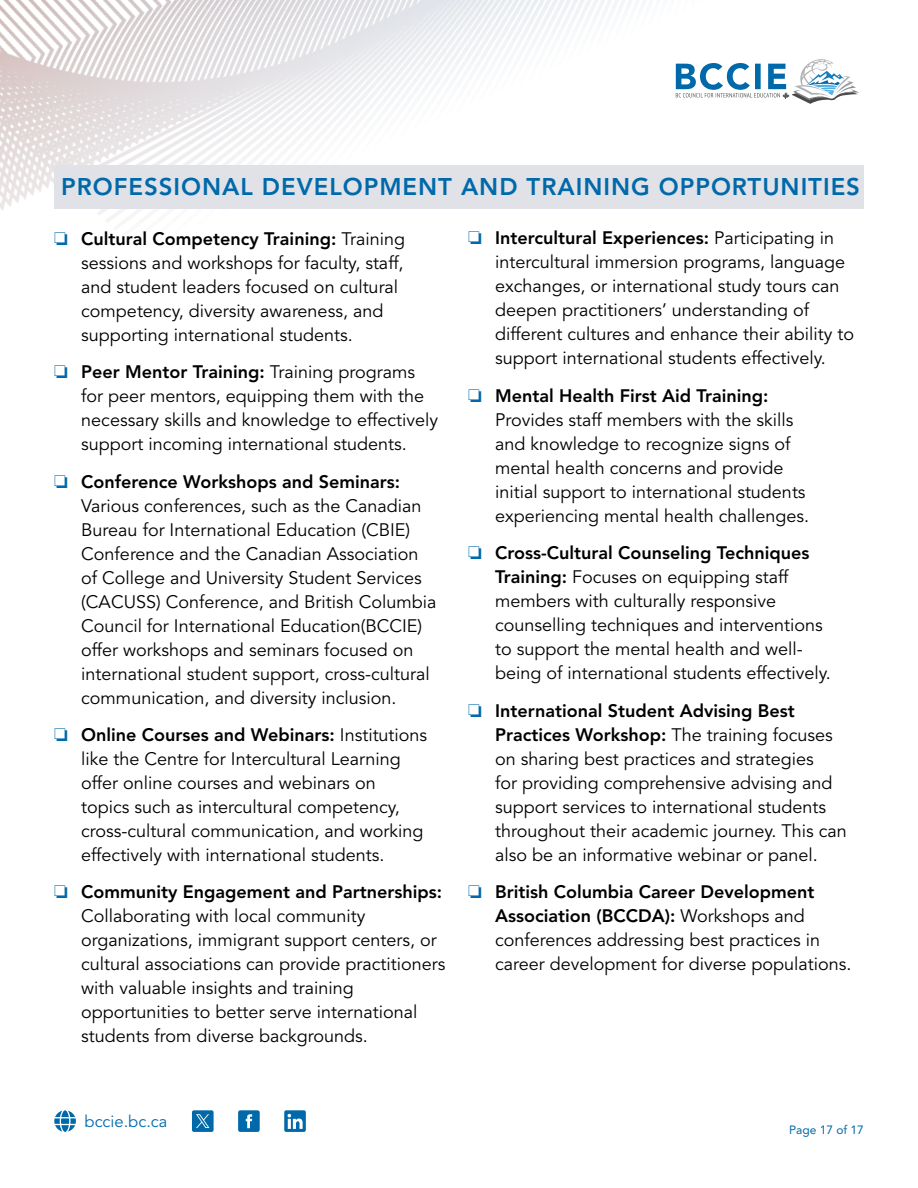
<style>
.page{position:relative;width:918px;height:1188px;background:#fff}
.page>*{position:absolute;margin:0;border:0;box-sizing:border-box;transform-origin:0 0}
.t1{font:800 24px "Avenir LT Std";letter-spacing:.04em;color:#0069aa}
.t2{font:18px/24px "Avenir LT Std";color:#000}
.t3{font:16.5px "Avenir LT Std";color:#0069aa}
.t4{font:12px "Avenir LT Std";color:#0069aa}
.s1{color:#0069aa}
.s2{font-weight:800}
</style>
<div class="page">
<svg style="left:192px;top:1110px;width:22px;height:22px"></svg>
<svg style="left:238px;top:1110px;width:22px;height:22px"></svg>
<svg style="left:284px;top:1110px;width:22px;height:22px"></svg>
<svg style="left:54px;top:1110px;width:22px;height:22px"></svg>
<img style="left:0;top:0;width:864px;height:222px">
<div style="left:54px;top:166px;width:810px;height:43px;background:#e0e2e8"></div>
<h1 class="t1" style="left:61px;top:173px;width:801px">PROFESSIONAL DEVELOPMENT AND TRAINING OPPORTUNITIES</h1>
<p class="t2" style="left:81px;top:227px;width:325px;text-indent:-27px"><span class="s1">❏</span> <span class="s2">Cultural Competency Training:</span> Training sessions and workshops for faculty, staff, and student leaders focused on cultural competency, diversity awareness, and supporting international students.</p>
<p class="t2" style="left:81px;top:360px;width:358px;text-indent:-27px"><span class="s1">❏</span> <span class="s2">Peer Mentor Training:</span> Training programs for peer mentors, equipping them with the necessary skills and knowledge to effectively support incoming international students.</p>
<p class="t2" style="left:81px;top:470px;width:357px;text-indent:-27px"><span class="s1">❏</span> <span class="s2">Conference Workshops and Seminars:<br></span>Various conferences, such as the Canadian Bureau for International Education (CBIE)<br>Conference and the Canadian Association of College and University Student Services (CACUSS) Conference, and British Columbia Council for International Education(BCCIE) offer workshops and seminars focused on international student support, cross-cultural communication, and diversity inclusion.</p>
<p class="t2" style="left:81px;top:723px;width:347px;text-indent:-27px"><span class="s1">❏</span> <span class="s2">Online Courses and Webinars:</span> Institutions like the Centre for Intercultural Learning offer online courses and webinars on topics such as intercultural competency, cross-cultural communication, and working effectively with international students.</p>
<p class="t2" style="left:81px;top:881px;width:366px;text-indent:-27px"><span class="s1">❏</span> <span class="s2">Community Engagement and Partnerships:<br></span>Collaborating with local community organizations, immigrant support centers, or cultural associations can provide practitioners with valuable insights and training opportunities to better serve international students from diverse backgrounds.</p>
<p class="t2" style="left:495px;top:227px;width:360px;text-indent:-27px"><span class="s1">❏</span> <span class="s2">Intercultural Experiences:</span> Participating in intercultural immersion programs, language exchanges, or international study tours can deepen practitioners’ understanding of different cultures and enhance their ability to support international students effectively.</p>
<p class="t2" style="left:495px;top:384px;width:316px;text-indent:-27px"><span class="s1">❏</span> <span class="s2">Mental Health First Aid Training:<br></span>Provides staff members with the skills and knowledge to recognize signs of mental health concerns and provide initial support to international students experiencing mental health challenges.</p>
<p class="t2" style="left:495px;top:542px;width:337px;text-indent:-27px"><span class="s1">❏</span> <span class="s2">Cross-Cultural Counseling Techniques Training:</span> Focuses on equipping staff members with culturally responsive counselling techniques and interventions to support the mental health and well&shy;being of international students effectively.</p>
<p class="t2" style="left:495px;top:699px;width:353px;text-indent:-27px"><span class="s1">❏</span> <span class="s2">International Student Advising Best Practices Workshop:</span> The training focuses on sharing best practices and strategies<br>for providing comprehensive advising and support services to international students throughout their academic journey. This can also be an informative webinar or panel.</p>
<p class="t2" style="left:495px;top:881px;width:358px;text-indent:-27px"><span class="s1">❏</span> <span class="s2">British Columbia Career Development Association (BCCDA):</span> Workshops and conferences addressing best practices in career development for diverse populations.</p>
<p class="t3" style="left:85px;top:1112px;width:84px">bccie.bc.ca</p>
<p class="t4" style="left:789px;top:1123px;width:76px">Page 17 of 17</p>
</div>
